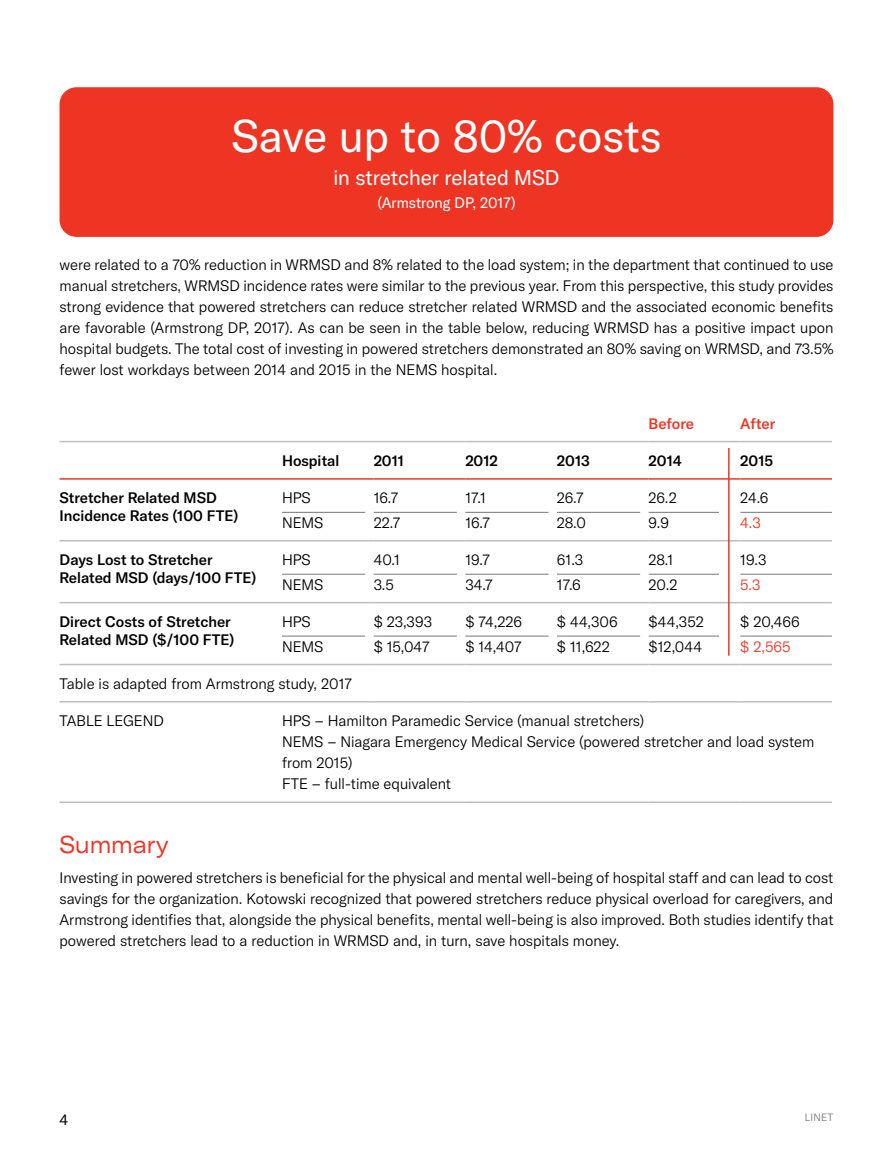
<style>
.page{position:relative;width:893px;height:1149px;background:#fff}
.page>*{position:absolute;margin:0;border:0;box-sizing:border-box;transform-origin:0 0}
._001_bullet{font:45px "GT America";color:#fff}
._001_bullet-2{font:expanded 24px "GT America";color:#ee3524;scale:.9 1}
._001_bullet-3{font:21px "GT America";color:#fff}
._001_bullet-4{font:300 15px/21px "GT America";color:#000;text-align:justify}
._001_bullet-5{font:500 15px/18px "GT America";color:#000}
._001_bullet-6{font:15px "GT America";color:#fff}
._001_bullet-7{font:300 15px "GT America";color:#ee3524}
._001_bullet-8{font:500 15px "GT America";letter-spacing:-.005em;color:#ee3524}
.t1{font:15px "GT America";color:#000}
.t2{font:300 10.5px "GT America";letter-spacing:.025em;color:#77787b}
</style>
<div class="page">
<hr style="left:60px;top:440px;width:222px;height:2px;background:#bcbec0">
<hr style="left:282px;top:440px;width:92px;height:2px;background:#bcbec0">
<hr style="left:374px;top:440px;width:91px;height:2px;background:#bcbec0">
<hr style="left:465px;top:440px;width:92px;height:2px;background:#bcbec0">
<hr style="left:557px;top:440px;width:92px;height:2px;background:#bcbec0">
<hr style="left:649px;top:440px;width:91px;height:2px;background:#bcbec0">
<hr style="left:740px;top:440px;width:92px;height:2px;background:#bcbec0">
<hr style="left:60px;top:540px;width:222px;height:1px;background:#bcbec0">
<hr style="left:282px;top:540px;width:92px;height:1px;background:#bcbec0">
<hr style="left:374px;top:540px;width:91px;height:1px;background:#bcbec0">
<hr style="left:465px;top:540px;width:92px;height:1px;background:#bcbec0">
<hr style="left:557px;top:540px;width:92px;height:1px;background:#bcbec0">
<hr style="left:649px;top:540px;width:91px;height:1px;background:#bcbec0">
<hr style="left:740px;top:540px;width:92px;height:1px;background:#bcbec0">
<hr style="left:60px;top:601px;width:222px;height:2px;background:#bcbec0">
<hr style="left:282px;top:601px;width:92px;height:2px;background:#bcbec0">
<hr style="left:374px;top:601px;width:91px;height:2px;background:#bcbec0">
<hr style="left:465px;top:601px;width:92px;height:2px;background:#bcbec0">
<hr style="left:557px;top:601px;width:92px;height:2px;background:#bcbec0">
<hr style="left:649px;top:601px;width:91px;height:2px;background:#bcbec0">
<hr style="left:740px;top:601px;width:92px;height:2px;background:#bcbec0">
<hr style="left:60px;top:801px;width:222px;height:1px;background:#bcbec0">
<hr style="left:282px;top:801px;width:92px;height:1px;background:#bcbec0">
<hr style="left:374px;top:801px;width:91px;height:1px;background:#bcbec0">
<hr style="left:465px;top:801px;width:92px;height:1px;background:#bcbec0">
<hr style="left:557px;top:801px;width:92px;height:1px;background:#bcbec0">
<hr style="left:649px;top:801px;width:91px;height:1px;background:#bcbec0">
<hr style="left:740px;top:801px;width:92px;height:1px;background:#bcbec0">
<hr style="left:60px;top:663px;width:222px;height:2px;background:#bcbec0">
<hr style="left:282px;top:663px;width:92px;height:2px;background:#bcbec0">
<hr style="left:374px;top:663px;width:91px;height:2px;background:#bcbec0">
<hr style="left:465px;top:663px;width:92px;height:2px;background:#bcbec0">
<hr style="left:557px;top:663px;width:92px;height:2px;background:#bcbec0">
<hr style="left:649px;top:663px;width:91px;height:2px;background:#bcbec0">
<hr style="left:740px;top:663px;width:92px;height:2px;background:#bcbec0">
<hr style="left:60px;top:700px;width:222px;height:2px;background:#bcbec0">
<hr style="left:282px;top:700px;width:92px;height:2px;background:#bcbec0">
<hr style="left:374px;top:700px;width:91px;height:2px;background:#bcbec0">
<hr style="left:465px;top:700px;width:92px;height:2px;background:#bcbec0">
<hr style="left:557px;top:700px;width:92px;height:2px;background:#bcbec0">
<hr style="left:649px;top:700px;width:91px;height:2px;background:#bcbec0">
<hr style="left:740px;top:700px;width:92px;height:2px;background:#bcbec0">
<hr style="left:60px;top:478px;width:222px;height:1px;background:#ee3524">
<hr style="left:282px;top:478px;width:92px;height:1px;background:#ee3524">
<hr style="left:374px;top:478px;width:91px;height:1px;background:#ee3524">
<hr style="left:465px;top:478px;width:92px;height:1px;background:#ee3524">
<hr style="left:557px;top:478px;width:92px;height:1px;background:#ee3524">
<hr style="left:649px;top:478px;width:91px;height:1px;background:#ee3524">
<hr style="left:740px;top:478px;width:92px;height:1px;background:#ee3524">
<hr style="left:282px;top:512px;width:83px;height:1px;background:#77787b">
<hr style="left:374px;top:512px;width:83px;height:1px;background:#77787b">
<hr style="left:465px;top:512px;width:83px;height:1px;background:#77787b">
<hr style="left:557px;top:512px;width:83px;height:1px;background:#77787b">
<hr style="left:649px;top:512px;width:70px;height:1px;background:#77787b">
<hr style="left:740px;top:512px;width:92px;height:1px;background:#77787b">
<hr style="left:282px;top:573px;width:83px;height:1px;background:#77787b">
<hr style="left:374px;top:573px;width:83px;height:1px;background:#77787b">
<hr style="left:465px;top:573px;width:83px;height:1px;background:#77787b">
<hr style="left:557px;top:573px;width:83px;height:1px;background:#77787b">
<hr style="left:649px;top:573px;width:70px;height:1px;background:#77787b">
<hr style="left:740px;top:573px;width:92px;height:1px;background:#77787b">
<hr style="left:282px;top:635px;width:83px;height:1px;background:#77787b">
<hr style="left:374px;top:635px;width:83px;height:1px;background:#77787b">
<hr style="left:465px;top:635px;width:83px;height:1px;background:#77787b">
<hr style="left:557px;top:635px;width:83px;height:1px;background:#77787b">
<hr style="left:649px;top:635px;width:70px;height:1px;background:#77787b">
<hr style="left:740px;top:635px;width:92px;height:1px;background:#77787b">
<hr style="left:728px;top:448px;width:2px;height:207px;background:#ee3524">
<div style="left:60px;top:87px;width:773px;height:150px;background:#ee3524;border-radius:17px"></div>
<p class="_001_bullet" style="left:232px;top:109px;width:431px">Save up to 80% costs</p>
<p class="_001_bullet-3" style="left:333px;top:166px;width:228px">in stretcher related MSD</p>
<p class="_001_bullet-6" style="left:377px;top:193px;width:140px">(Armstrong DP, 2017)</p>
<p class="_001_bullet-4" style="left:60px;top:254px;width:775px">were related to a 70% reduction in WRMSD and 8% related to the load system; in the department that continued to use manual stretchers, WRMSD incidence rates were similar to the previous year. From this perspective, this study provides strong evidence that powered stretchers can reduce stretcher related WRMSD and the associated economic benefits are favorable (Armstrong DP, 2017). As can be seen in the table below, reducing WRMSD has a positive impact upon hospital budgets. The total cost of investing in powered stretchers demonstrated an 80% saving on WRMSD, and 73.5% fewer lost workdays between 2014 and 2015 in the NEMS hospital.</p>
<p class="_001_bullet-8" style="left:649px;top:414px;width:47px">Before</p>
<p class="_001_bullet-8" style="left:740px;top:414px;width:37px">After</p>
<p class="_001_bullet-5" style="left:282px;top:451px;width:59px">Hospital</p>
<p class="_001_bullet-5" style="left:374px;top:451px;width:32px">2011</p>
<p class="_001_bullet-5" style="left:465px;top:451px;width:34px">2012</p>
<p class="_001_bullet-5" style="left:557px;top:451px;width:35px">2013</p>
<p class="_001_bullet-5" style="left:649px;top:451px;width:35px">2014</p>
<p class="_001_bullet-5" style="left:740px;top:451px;width:34px">2015</p>
<p class="_001_bullet-5" style="left:60px;top:489px;width:180px">Stretcher Related MSD<br>Incidence Rates (100 FTE)</p>
<p class="_001_bullet-4" style="left:282px;top:487px;width:30px">HPS</p>
<p class="_001_bullet-4" style="left:374px;top:487px;width:26px">16.7</p>
<p class="_001_bullet-4" style="left:465px;top:487px;width:22px">17.1</p>
<p class="_001_bullet-4" style="left:557px;top:487px;width:28px">26.7</p>
<p class="_001_bullet-4" style="left:649px;top:487px;width:30px">26.2</p>
<p class="_001_bullet-4" style="left:740px;top:487px;width:30px">24.6</p>
<p class="_001_bullet-4" style="left:282px;top:512px;width:43px">NEMS</p>
<p class="_001_bullet-4" style="left:374px;top:512px;width:28px">22.7</p>
<p class="_001_bullet-4" style="left:465px;top:512px;width:26px">16.7</p>
<p class="_001_bullet-4" style="left:557px;top:512px;width:30px">28.0</p>
<p class="_001_bullet-4" style="left:649px;top:512px;width:22px">9.9</p>
<p class="_001_bullet-7" style="left:740px;top:514px;width:22px">4.3</p>
<p class="_001_bullet-5" style="left:60px;top:550px;width:198px">Days Lost to Stretcher<br>Related MSD (days/100 FTE)</p>
<p class="_001_bullet-4" style="left:282px;top:549px;width:30px">HPS</p>
<p class="_001_bullet-4" style="left:374px;top:549px;width:28px">40.1</p>
<p class="_001_bullet-4" style="left:465px;top:549px;width:26px">19.7</p>
<p class="_001_bullet-4" style="left:557px;top:549px;width:28px">61.3</p>
<p class="_001_bullet-4" style="left:649px;top:549px;width:26px">28.1</p>
<p class="_001_bullet-4" style="left:740px;top:549px;width:28px">19.3</p>
<p class="_001_bullet-4" style="left:282px;top:574px;width:43px">NEMS</p>
<p class="_001_bullet-4" style="left:374px;top:574px;width:22px">3.5</p>
<p class="_001_bullet-4" style="left:465px;top:574px;width:29px">34.7</p>
<p class="_001_bullet-4" style="left:557px;top:574px;width:25px">17.6</p>
<p class="_001_bullet-4" style="left:649px;top:574px;width:31px">20.2</p>
<p class="_001_bullet-7" style="left:740px;top:575px;width:22px">5.3</p>
<p class="_001_bullet-5" style="left:60px;top:612px;width:176px">Direct Costs of Stretcher<br>Related MSD ($/100 FTE)</p>
<p class="_001_bullet-4" style="left:282px;top:611px;width:30px">HPS</p>
<p class="_001_bullet-4" style="left:374px;top:611px;width:60px">$ 23,393</p>
<p class="_001_bullet-4" style="left:465px;top:611px;width:58px">$ 74,226</p>
<p class="_001_bullet-4" style="left:557px;top:611px;width:62px">$ 44,306</p>
<p class="_001_bullet-4" style="left:649px;top:611px;width:57px">$44,352</p>
<p class="_001_bullet-4" style="left:740px;top:611px;width:61px">$ 20,466</p>
<p class="_001_bullet-4" style="left:282px;top:635px;width:43px">NEMS</p>
<p class="_001_bullet-4" style="left:374px;top:635px;width:57px">$ 15,047</p>
<p class="_001_bullet-4" style="left:465px;top:635px;width:58px">$ 14,407</p>
<p class="_001_bullet-4" style="left:557px;top:635px;width:54px">$ 11,622</p>
<p class="_001_bullet-4" style="left:649px;top:635px;width:55px">$12,044</p>
<p class="_001_bullet-7" style="left:740px;top:637px;width:52px">$ 2,565</p>
<p class="_001_bullet-4" style="left:60px;top:673px;width:294px">Table is adapted from Armstrong study, 2017</p>
<p class="_001_bullet-4" style="left:60px;top:710px;width:106px">TABLE LEGEND</p>
<p class="_001_bullet-4" style="left:282px;top:710px;width:534px;text-align:left">HPS – Hamilton Paramedic Service (manual stretchers)<br>NEMS – Niagara Emergency Medical Service (powered stretcher and load system from 2015)<br>FTE – full-time equivalent</p>
<p class="_001_bullet-2" style="left:60px;top:830px;width:123px">Summary</p>
<p class="_001_bullet-4" style="left:60px;top:866px;width:775px">Investing in powered stretchers is beneficial for the physical and mental well-being of hospital staff and can lead to cost savings for the organization. Kotowski recognized that powered stretchers reduce physical overload for caregivers, and Armstrong identifies that, alongside the physical benefits, mental well-being is also improved. Both studies identify that powered stretchers lead to a reduction in WRMSD and, in turn, save hospitals money.</p>
<p class="t1" style="left:60px;top:1110px;width:10px">4</p>
<p class="t2" style="left:805px;top:1110px;width:30px">LINET</p>
</div>
